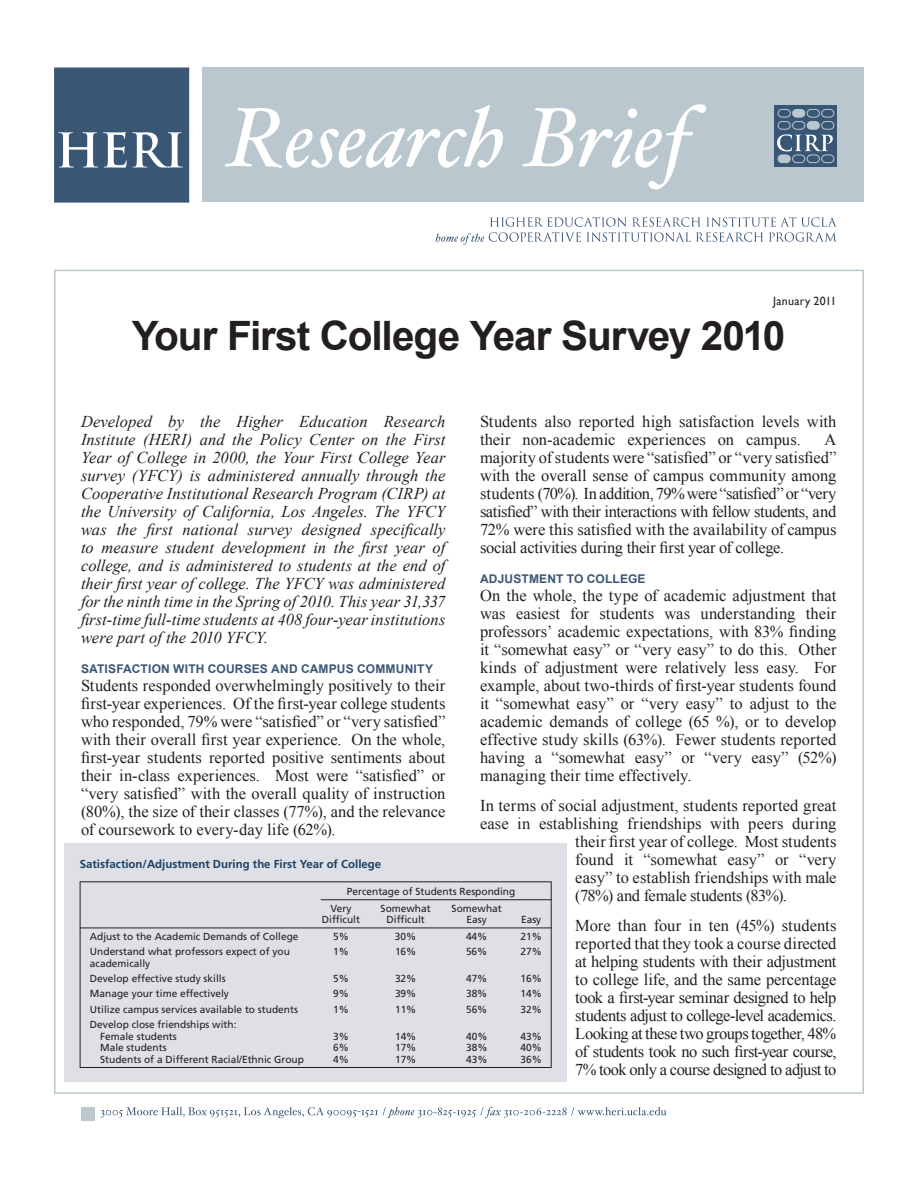
<style>
.page{position:relative;width:918px;height:1188px;background:#fff}
.page>*{position:absolute;margin:0;border:0;box-sizing:border-box;transform-origin:0 0}
.t1{font:700 40.5px "Arial";letter-spacing:-.025em;color:#231f20}
.t2{font:16.5px/18px "Times New Roman";letter-spacing:-.005em;color:#231f20;text-align:justify}
.t3{font:italic 16.5px/18px "Times New Roman";letter-spacing:.005em;color:#231f20;text-align:justify}
.t4{font:700 12px "Arial";letter-spacing:.015em;color:#395675}
.t5{font:12px "Gill Sans";letter-spacing:.02em;color:#231f20}
.t6{font:700 11.55px "Frutiger";color:#1b4064}
.t7{font:10.2px/16.6px "Frutiger";color:#231f20}
</style>
<div class="page">
<div style="left:202px;top:68px;width:662px;height:134px;background:#bac7ce"></div>
<svg style="left:225px;top:104px;width:481px;height:85px"></svg>
<div style="left:54px;top:68px;width:135px;height:135px;background:#395675;border:1px solid #395675"></div>
<svg style="left:58px;top:132px;width:125px;height:36px"></svg>
<div style="left:775px;top:106px;width:62px;height:61px;background:#395675"></div>
<svg style="left:777px;top:109px;width:57px;height:54px"></svg>
<svg style="left:435px;top:217px;width:402px;height:28px"></svg>
<svg style="left:101px;top:1107px;width:565px;height:11px"></svg>
<div style="left:81px;top:1107px;width:13px;height:14px;background:#bac7ce"></div>
<div style="left:65px;top:844px;width:502px;height:238px;background:#dfe0e6"></div>
<hr style="left:80px;top:1067px;width:472px;height:1px;background:#231f20">
<hr style="left:80px;top:928px;width:472px;height:1px;background:#231f20">
<hr style="left:321px;top:899px;width:231px;height:1px;background:#231f20">
<hr style="left:80px;top:882px;width:472px;height:1px;background:#231f20">
<hr style="left:551px;top:882px;width:1px;height:185px;background:#231f20">
<hr style="left:80px;top:882px;width:1px;height:185px;background:#231f20">
<p class="t5" style="left:773px;top:294px;width:65px">January 2011</p>
<h1 class="t1" style="left:132px;top:309px;width:655px">Your First College Year Survey 2010</h1>
<p class="t2" style="left:480px;top:412px;width:358px">Students also reported high satisfaction levels with their non-academic experiences on campus.</p>
<p class="t3" style="left:81px;top:412px;width:366px">Developed by the Higher Education Research Institute (HERI) and the Policy Center on the First Year of College in 2000, the Your First College Year survey (YFCY) is administered annually through the Cooperative Institutional Research Program (CIRP) at the University of California, Los Angeles. The YFCY was the first national survey designed specifically to measure student development in the first year of college, and is administered to students at the end of their first year of college. The YFCY was administered for the ninth time in the Spring of 2010. This year 31,337 first-time full-time students at 408 four-year institutions were part of the 2010 YFCY.</p>
<p class="t4" style="left:81px;top:661px;width:354px">SATISFACTION WITH COURSES AND CAMPUS COMMUNITY</p>
<p class="t2" style="left:81px;top:676px;width:366px">Students responded overwhelmingly positively to their first-year experiences. Of the first-year college students who responded, 79% were “satisfied” or “very satisfied” with their overall first year experience. On the whole, first-year students reported positive sentiments about their in-class experiences. Most were “satisfied” or “very satisfied” with the overall quality of instruction (80%), the size of their classes (77%), and the relevance of coursework to every-day life (62%).</p>
<p class="t2" style="left:480px;top:430px;width:358px;text-indent:345px">A majority of students were “satisfied” or “very satisfied” with the overall sense of campus community among students (70%). In addition, 79% were “satisfied” or “very satisfied” with their interactions with fellow students, and 72% were this satisfied with the availability of campus social activities during their first year of college.</p>
<p class="t4" style="left:480px;top:571px;width:167px">ADJUSTMENT TO COLLEGE</p>
<p class="t2" style="left:480px;top:586px;width:358px">On the whole, the type of academic adjustment that was easiest for students was understanding their professors’ academic expectations, with 83% finding it “somewhat easy” or “very easy” to do this. Other kinds of adjustment were relatively less easy. For example, about two-thirds of first-year students found it “somewhat easy” or “very easy” to adjust to the academic demands of college (65 %), or to develop effective study skills (63%). Fewer students reported having a “somewhat easy” or “very easy” (52%) managing their time effectively.</p>
<p class="t2" style="left:480px;top:796px;width:358px">In terms of social adjustment, students reported great</p>
<p class="t2" style="left:480px;top:814px;width:358px">ease in establishing friendships with peers during</p>
<p class="t2" style="left:575px;top:832px;width:263px">their first year of college. Most students</p>
<p class="t2" style="left:575px;top:850px;width:263px">found it “somewhat easy” or “very</p>
<p class="t2" style="left:575px;top:868px;width:263px">easy” to establish friendships with male</p>
<p class="t2" style="left:575px;top:886px;width:213px">(78%) and female students (83%).</p>
<p class="t2" style="left:575px;top:916px;width:263px">More than four in ten (45%) students reported that they took a course directed at helping students with their adjustment to college life, and the same percentage took a first-year seminar designed to help students adjust to college-level academics.<br>Looking at these two groups together, 48% of students took no such first-year course, 7% took only a course designed to adjust to</p>
<p class="t6" style="left:80px;top:857px;width:303px">Satisfaction/Adjustment During the First Year of College</p>
<p class="t7" style="left:330px;top:883px;width:186px;text-indent:16px">Percentage of Students Responding<br>Very</p>
<p class="t7" style="left:381px;top:900px;width:52px">Somewhat</p>
<p class="t7" style="left:452px;top:900px;width:52px">Somewhat</p>
<p class="t7" style="left:322px;top:911px;width:40px">Difficult</p>
<p class="t7" style="left:387px;top:911px;width:40px">Difficult</p>
<p class="t7" style="left:467px;top:911px;width:22px">Easy</p>
<p class="t7" style="left:521px;top:911px;width:22px">Easy</p>
<p class="t7" style="left:90px;top:928px;width:210px">Adjust to the Academic Demands of College</p>
<p class="t7" style="left:333px;top:928px;width:17px">5%</p>
<p class="t7" style="left:395px;top:928px;width:23px">30%</p>
<p class="t7" style="left:466px;top:928px;width:23px">44%</p>
<p class="t7" style="left:521px;top:928px;width:23px">21%</p>
<p class="t7" style="left:90px;top:943px;width:202px">Understand what professors expect of you</p>
<p class="t7" style="left:333px;top:943px;width:17px">1%</p>
<p class="t7" style="left:395px;top:943px;width:23px">16%</p>
<p class="t7" style="left:466px;top:943px;width:23px">56%</p>
<p class="t7" style="left:521px;top:943px;width:23px">27%</p>
<p class="t7" style="left:90px;top:955px;width:137px;line-height:15.3px">academically<br>Develop effective study skills</p>
<p class="t7" style="left:333px;top:970px;width:17px">5%</p>
<p class="t7" style="left:395px;top:970px;width:23px">32%</p>
<p class="t7" style="left:466px;top:970px;width:23px">47%</p>
<p class="t7" style="left:521px;top:970px;width:23px">16%</p>
<p class="t7" style="left:90px;top:985px;width:141px">Manage your time effectively</p>
<p class="t7" style="left:333px;top:985px;width:17px">9%</p>
<p class="t7" style="left:395px;top:985px;width:23px">39%</p>
<p class="t7" style="left:466px;top:985px;width:23px">38%</p>
<p class="t7" style="left:521px;top:985px;width:23px">14%</p>
<p class="t7" style="left:90px;top:1001px;width:210px">Utilize campus services available to students</p>
<p class="t7" style="left:333px;top:1001px;width:17px">1%</p>
<p class="t7" style="left:395px;top:1001px;width:23px">11%</p>
<p class="t7" style="left:466px;top:1001px;width:23px">56%</p>
<p class="t7" style="left:521px;top:1001px;width:23px">32%</p>
<p class="t7" style="left:100px;top:1019px;width:138px;line-height:11.6px;text-indent:-10px">Develop close friendships with:<br>Female students</p>
<p class="t7" style="left:333px;top:1028px;width:17px">3%</p>
<p class="t7" style="left:395px;top:1028px;width:23px">14%</p>
<p class="t7" style="left:466px;top:1028px;width:23px">40%</p>
<p class="t7" style="left:521px;top:1028px;width:23px">43%</p>
<p class="t7" style="left:100px;top:1039px;width:68px">Male students</p>
<p class="t7" style="left:333px;top:1039px;width:17px">6%</p>
<p class="t7" style="left:395px;top:1039px;width:23px">17%</p>
<p class="t7" style="left:466px;top:1039px;width:23px">38%</p>
<p class="t7" style="left:521px;top:1039px;width:23px">40%</p>
<p class="t7" style="left:100px;top:1051px;width:205px">Students of a Different Racial/Ethnic Group</p>
<p class="t7" style="left:333px;top:1051px;width:17px">4%</p>
<p class="t7" style="left:395px;top:1051px;width:23px">17%</p>
<p class="t7" style="left:466px;top:1051px;width:23px">43%</p>
<p class="t7" style="left:521px;top:1051px;width:23px">36%</p>
</div>
